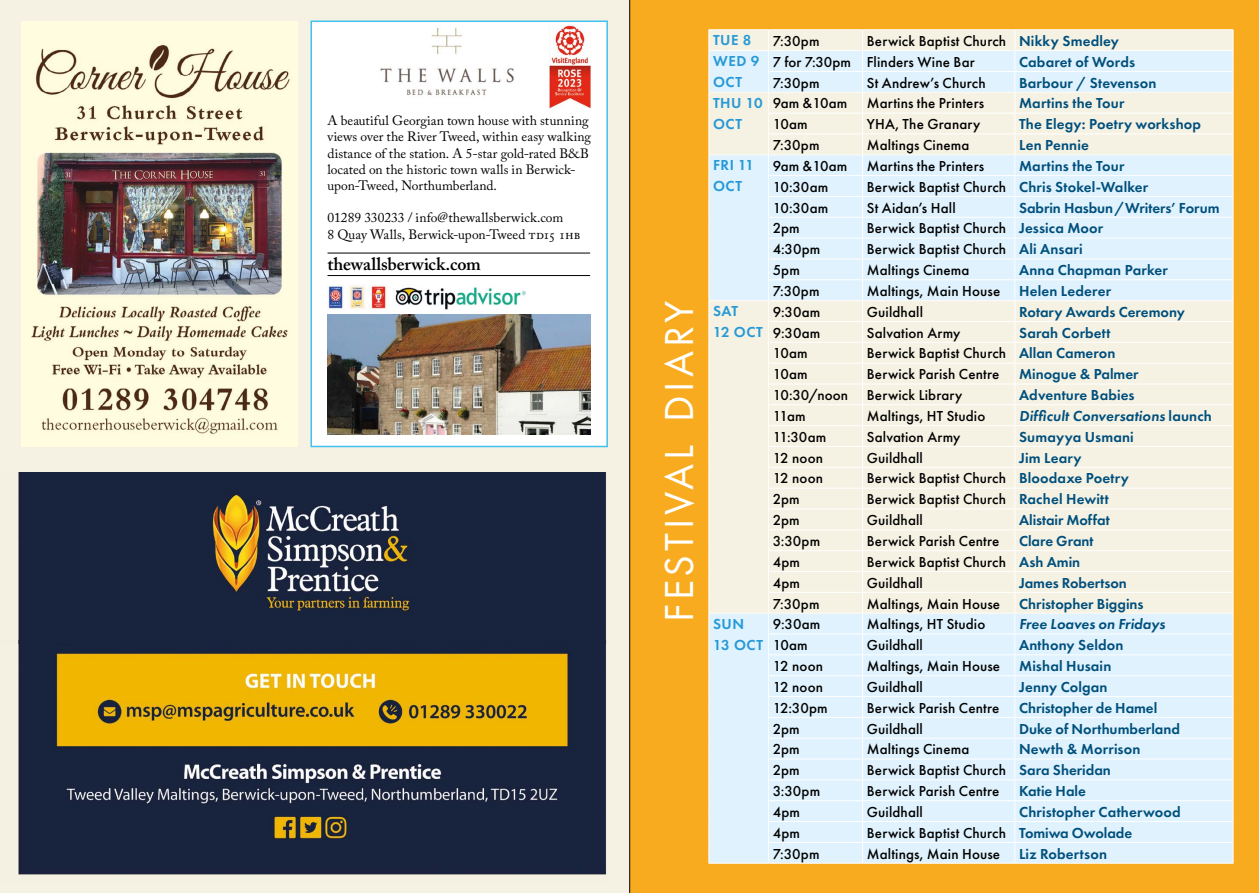
<style>
.page{position:relative;width:1259px;height:893px;background:#fff}
.page>*{position:absolute;margin:0;border:0;box-sizing:border-box;transform-origin:0 0}
.t1{font:42px "Futura PT";letter-spacing:.095em;color:#fff}
.t2{font:600 18px "Adobe Caslon Pro";letter-spacing:-.005em;color:#000}
.t3{font:500 15px "Futura PT";letter-spacing:.01em;color:#000}
.t4{font:600 15px "Futura PT";letter-spacing:.01em;color:#004f7c}
.t5{font:italic 600 15px "Futura PT";letter-spacing:.005em;color:#004f7c}
.t6{font:600 15px/21px "Futura PT";letter-spacing:.035em;color:#2699d6}
.t7{font:13.5px/16.2px "Adobe Caslon Pro";color:#000}
.s1{font-weight:600;color:#004f7c}
.s2{font-style:normal}
</style>
<div class="page">
<div style="left:630px;top:0;width:629px;height:893px;background:#f8ab1f"></div>
<div style="left:0;top:0;width:629px;height:893px;background:#f5f2e4"></div>
<hr style="left:629px;top:0;width:1px;height:893px;background:#000">
<img style="left:18px;top:644px;width:588px;height:231px">
<hr style="left:708px;top:29px;width:60px;height:1px;background:#fff">
<hr style="left:768px;top:29px;width:94px;height:1px;background:#fff">
<hr style="left:862px;top:29px;width:153px;height:1px;background:#fff">
<hr style="left:1015px;top:29px;width:218px;height:1px;background:#fff">
<hr style="left:708px;top:863px;width:60px;height:1px;background:#fff">
<svg style="left:708px;top:30px;width:525px;height:833px;background:#eaf2f1"></svg>
<hr style="left:768px;top:863px;width:94px;height:1px;background:#fff">
<hr style="left:862px;top:863px;width:153px;height:1px;background:#fff">
<hr style="left:1015px;top:863px;width:218px;height:1px;background:#fff">
<img style="left:31px;top:42px;width:260px;height:394px">
<div style="left:310px;top:21px;width:298px;height:426px;background:#fff;border:2px solid #41c0f0"></div>
<img style="left:18px;top:472px;width:589px;height:172px">
<hr style="left:327px;top:253px;width:263px;height:1px;background:#000">
<hr style="left:327px;top:275px;width:263px;height:1px;background:#000">
<img style="left:327px;top:315px;width:263px;height:120px">
<img style="left:380px;top:25px;width:211px;height:84px">
<img style="left:327px;top:285px;width:199px;height:25px">
<p class="t7" style="left:327px;top:112px;width:265px">A beautiful Georgian town house with stunning views over the River Tweed, within easy walking distance of the station. A 5-star gold-rated B&amp;B located on the historic town walls in Berwick&shy;upon-Tweed, Northumberland.</p>
<p class="t7" style="left:327px;top:210px;width:254px">01289 330233 / info@thewallsberwick.com<br>8 Quay Walls, Berwick-upon-Tweed td15 1hb</p>
<p class="t2" style="left:327px;top:253px;width:155px">thewallsberwick.com</p>
<h1 class="t1" style="left:654px;top:622px;width:323px;rotate:-90deg">FESTIVAL DIARY</h1>
<p class="t6" style="left:713px;top:30px;width:40px">TUE 8</p>
<p class="t3" style="left:772px;top:32px;width:48px">7:30pm</p>
<p class="t3" style="left:867px;top:32px;width:253px">Berwick Baptist Church <span class="s1">Nikky Smedley</span></p>
<p class="t6" style="left:713px;top:51px;width:48px">WED 9<br>OCT</p>
<p class="t3" style="left:772px;top:53px;width:204px">7 for 7:30pm Flinders Wine Bar</p>
<p class="t4" style="left:1019px;top:52px;width:117px">Cabaret of Words</p>
<p class="t3" style="left:772px;top:74px;width:48px">7:30pm</p>
<p class="t3" style="left:867px;top:74px;width:120px">St Andrew’s Church</p>
<p class="t4" style="left:1019px;top:73px;width:139px">Barbour / Stevenson</p>
<p class="t6" style="left:713px;top:92px;width:51px">THU 10<br>OCT</p>
<p class="t3" style="left:772px;top:94px;width:76px">9am &amp;10am</p>
<p class="t3" style="left:867px;top:94px;width:119px">Martins the Printers</p>
<p class="t4" style="left:1019px;top:94px;width:107px">Martins the Tour</p>
<p class="t3" style="left:772px;top:115px;width:37px">10am</p>
<p class="t3" style="left:867px;top:115px;width:115px">YHA, The Granary</p>
<p class="t4" style="left:1019px;top:115px;width:183px">The Elegy: Poetry workshop</p>
<p class="t3" style="left:772px;top:136px;width:48px">7:30pm</p>
<p class="t3" style="left:867px;top:136px;width:104px">Maltings Cinema</p>
<p class="t4" style="left:1019px;top:136px;width:71px">Len Pennie</p>
<p class="t6" style="left:713px;top:155px;width:42px">FRI 11<br>OCT</p>
<p class="t3" style="left:772px;top:157px;width:76px">9am &amp;10am</p>
<p class="t3" style="left:867px;top:157px;width:119px">Martins the Printers</p>
<p class="t4" style="left:1019px;top:157px;width:107px">Martins the Tour</p>
<p class="t3" style="left:772px;top:178px;width:57px">10:30am</p>
<p class="t3" style="left:867px;top:178px;width:283px">Berwick Baptist Church <span class="s1">Chris Stokel-Walker</span></p>
<p class="t3" style="left:772px;top:199px;width:57px">10:30am</p>
<p class="t3" style="left:867px;top:199px;width:90px">St Aidan’s Hall</p>
<p class="t4" style="left:1019px;top:198px;width:202px">Sabrin Hasbun / Writers’ Forum</p>
<p class="t3" style="left:772px;top:219px;width:29px">2pm</p>
<p class="t3" style="left:867px;top:219px;width:238px">Berwick Baptist Church <span class="s1">Jessica Moor</span></p>
<p class="t3" style="left:772px;top:240px;width:49px">4:30pm</p>
<p class="t3" style="left:867px;top:240px;width:217px">Berwick Baptist Church <span class="s1">Ali Ansari</span></p>
<p class="t3" style="left:772px;top:261px;width:29px">5pm</p>
<p class="t3" style="left:867px;top:261px;width:104px">Maltings Cinema</p>
<p class="t4" style="left:1019px;top:261px;width:150px">Anna Chapman Parker</p>
<p class="t3" style="left:772px;top:282px;width:48px">7:30pm</p>
<p class="t3" style="left:867px;top:282px;width:135px">Maltings, Main House</p>
<p class="t4" style="left:1019px;top:282px;width:94px">Helen Lederer</p>
<p class="t6" style="left:713px;top:301px;width:51px">SAT<br>12 OCT</p>
<p class="t3" style="left:772px;top:303px;width:49px">9:30am</p>
<p class="t3" style="left:867px;top:303px;width:58px">Guildhall</p>
<p class="t4" style="left:1019px;top:302px;width:167px">Rotary Awards Ceremony</p>
<p class="t3" style="left:772px;top:324px;width:49px">9:30am</p>
<p class="t3" style="left:867px;top:324px;width:95px">Salvation Army</p>
<p class="t4" style="left:1019px;top:323px;width:93px">Sarah Corbett</p>
<p class="t3" style="left:772px;top:344px;width:37px">10am</p>
<p class="t3" style="left:867px;top:344px;width:250px">Berwick Baptist Church <span class="s1">Allan Cameron</span></p>
<p class="t3" style="left:772px;top:365px;width:37px">10am</p>
<p class="t3" style="left:867px;top:365px;width:134px">Berwick Parish Centre</p>
<p class="t4" style="left:1019px;top:365px;width:121px">Minogue &amp; Palmer</p>
<p class="t3" style="left:772px;top:386px;width:191px">10:30/noon Berwick Library</p>
<p class="t4" style="left:1019px;top:386px;width:117px">Adventure Babies</p>
<p class="t3" style="left:772px;top:407px;width:35px">11am</p>
<p class="t3" style="left:867px;top:407px;width:120px">Maltings, HT Studio</p>
<p class="t5" style="left:1019px;top:406px;width:194px">Difficult Conversations <span class="s2">launch</span></p>
<p class="t3" style="left:772px;top:428px;width:55px">11:30am</p>
<p class="t3" style="left:867px;top:428px;width:95px">Salvation Army</p>
<p class="t4" style="left:1019px;top:427px;width:116px">Sumayya Usmani</p>
<p class="t3" style="left:772px;top:449px;width:52px">12 noon</p>
<p class="t3" style="left:867px;top:449px;width:58px">Guildhall</p>
<p class="t4" style="left:1019px;top:448px;width:64px">Jim Leary</p>
<p class="t3" style="left:772px;top:469px;width:52px">12 noon</p>
<p class="t3" style="left:867px;top:469px;width:263px">Berwick Baptist Church <span class="s1">Bloodaxe Poetry</span></p>
<p class="t3" style="left:772px;top:490px;width:29px">2pm</p>
<p class="t3" style="left:867px;top:490px;width:244px">Berwick Baptist Church <span class="s1">Rachel Hewitt</span></p>
<p class="t3" style="left:772px;top:511px;width:29px">2pm</p>
<p class="t3" style="left:867px;top:511px;width:58px">Guildhall</p>
<p class="t4" style="left:1019px;top:511px;width:92px">Alistair Moffat</p>
<p class="t3" style="left:772px;top:532px;width:49px">3:30pm</p>
<p class="t3" style="left:867px;top:532px;width:134px">Berwick Parish Centre</p>
<p class="t4" style="left:1019px;top:532px;width:76px">Clare Grant</p>
<p class="t3" style="left:772px;top:553px;width:29px">4pm</p>
<p class="t3" style="left:867px;top:553px;width:215px">Berwick Baptist Church <span class="s1">Ash Amin</span></p>
<p class="t3" style="left:772px;top:574px;width:29px">4pm</p>
<p class="t3" style="left:867px;top:574px;width:58px">Guildhall</p>
<p class="t4" style="left:1019px;top:573px;width:109px">James Robertson</p>
<p class="t3" style="left:772px;top:594px;width:48px">7:30pm</p>
<p class="t3" style="left:867px;top:594px;width:135px">Maltings, Main House</p>
<p class="t4" style="left:1019px;top:594px;width:126px">Christopher Biggins</p>
<p class="t6" style="left:713px;top:613px;width:51px">SUN<br>13 OCT</p>
<p class="t3" style="left:772px;top:615px;width:49px">9:30am</p>
<p class="t3" style="left:867px;top:615px;width:120px">Maltings, HT Studio</p>
<p class="t5" style="left:1019px;top:615px;width:147px">Free Loaves on Fridays</p>
<p class="t3" style="left:772px;top:636px;width:37px">10am</p>
<p class="t3" style="left:867px;top:636px;width:58px">Guildhall</p>
<p class="t4" style="left:1019px;top:636px;width:106px">Anthony Seldon</p>
<p class="t3" style="left:772px;top:657px;width:52px">12 noon</p>
<p class="t3" style="left:867px;top:657px;width:135px">Maltings, Main House</p>
<p class="t4" style="left:1019px;top:657px;width:94px">Mishal Husain</p>
<p class="t3" style="left:772px;top:678px;width:52px">12 noon</p>
<p class="t3" style="left:867px;top:678px;width:58px">Guildhall</p>
<p class="t4" style="left:1019px;top:677px;width:90px">Jenny Colgan</p>
<p class="t3" style="left:772px;top:699px;width:57px">12:30pm</p>
<p class="t3" style="left:867px;top:699px;width:134px">Berwick Parish Centre</p>
<p class="t4" style="left:1019px;top:698px;width:140px">Christopher de Hamel</p>
<p class="t3" style="left:772px;top:719px;width:29px">2pm</p>
<p class="t3" style="left:867px;top:719px;width:58px">Guildhall</p>
<p class="t4" style="left:1019px;top:719px;width:162px">Duke of Northumberland</p>
<p class="t3" style="left:772px;top:740px;width:29px">2pm</p>
<p class="t3" style="left:867px;top:740px;width:104px">Maltings Cinema</p>
<p class="t4" style="left:1019px;top:740px;width:123px">Newth &amp; Morrison</p>
<p class="t3" style="left:772px;top:761px;width:29px">2pm</p>
<p class="t3" style="left:867px;top:761px;width:246px">Berwick Baptist Church <span class="s1">Sara Sheridan</span></p>
<p class="t3" style="left:772px;top:782px;width:49px">3:30pm</p>
<p class="t3" style="left:867px;top:782px;width:134px">Berwick Parish Centre</p>
<p class="t4" style="left:1019px;top:782px;width:68px">Katie Hale</p>
<p class="t3" style="left:772px;top:803px;width:29px">4pm</p>
<p class="t3" style="left:867px;top:803px;width:58px">Guildhall</p>
<p class="t4" style="left:1019px;top:802px;width:163px">Christopher Catherwood</p>
<p class="t3" style="left:772px;top:824px;width:29px">4pm</p>
<p class="t3" style="left:867px;top:824px;width:267px">Berwick Baptist Church <span class="s1">Tomiwa Owolade</span></p>
<p class="t3" style="left:772px;top:844px;width:48px">7:30pm</p>
<p class="t3" style="left:867px;top:844px;width:135px">Maltings, Main House</p>
<p class="t4" style="left:1019px;top:844px;width:89px">Liz Robertson</p>
</div>
